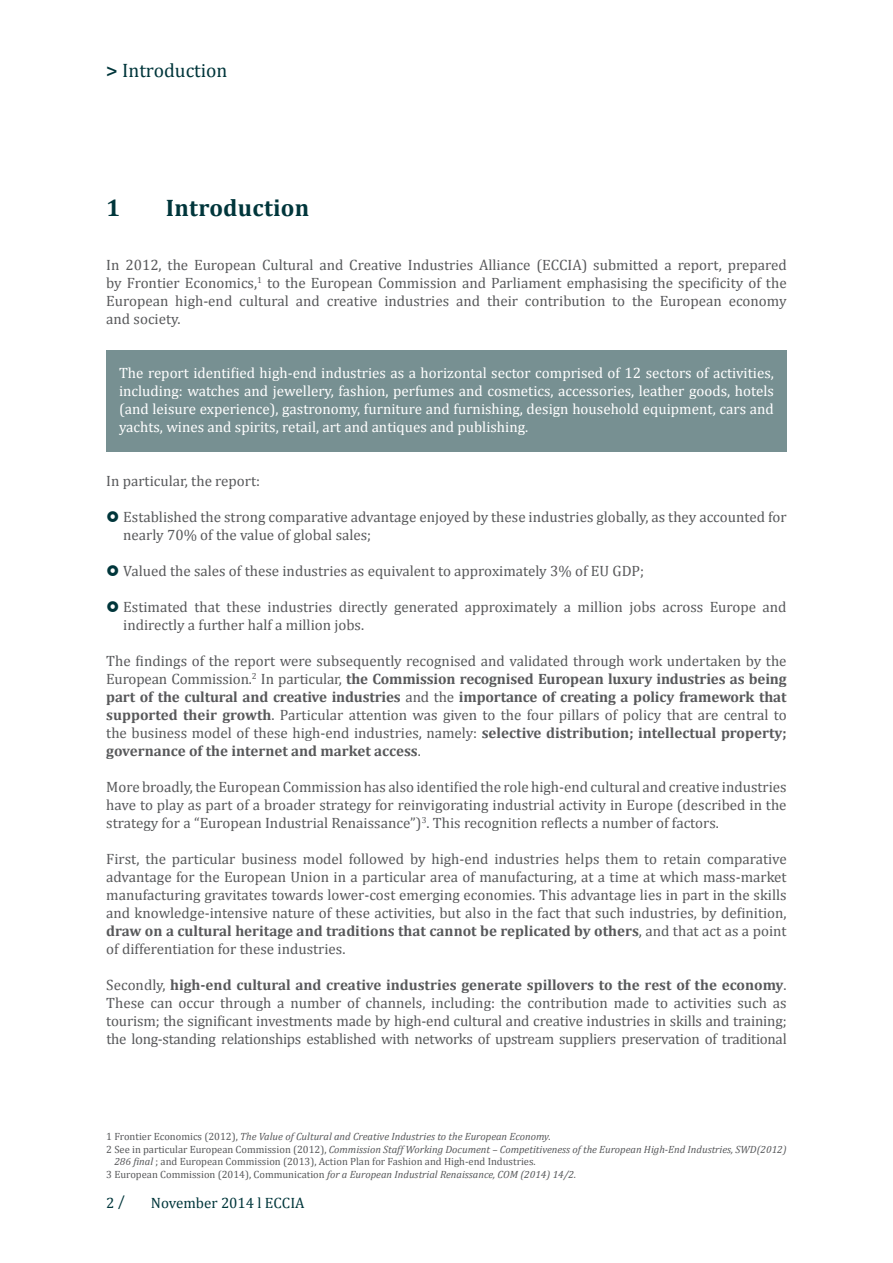
<style>
.page{position:relative;width:893px;height:1263px;background:#fff}
.page>*{position:absolute;margin:0;border:0;box-sizing:border-box;transform-origin:0 0}
.t1{font:700 24px "Cambria";letter-spacing:.01em;color:#00363b}
.t2{font:19.5px "Cambria";color:#00363b}
.t3{font:15px/18px "Cambria";color:#58595b;text-align:justify}
.t4{font:15px/18px "Cambria";color:#fff;text-align:justify}
.t5{font:15px "Cambria";color:#00363b}
.t6{font:italic 10.5px "Cambria";color:#58595b}
.t7{font:10.5px "Cambria";color:#58595b}
.s1{font-weight:700}
.s2{font-style:normal}
.s3{font-style:italic}
</style>
<div class="page">
<div style="left:106px;top:350px;width:681px;height:102px;background:#779092"></div>
<h2 class="t2" style="left:106px;top:59px;width:123px"><span class="s1">&gt;</span> Introduction</h2>
<h1 class="t1" style="left:106px;top:193px;width:16px">1</h1>
<h1 class="t1" style="left:166px;top:193px;width:145px">Introduction</h1>
<p class="t3" style="left:106px;top:256px;width:682px">In 2012, the European Cultural and Creative Industries Alliance (ECCIA) submitted a report, prepared by Frontier Economics,<sup>1</sup> to the European Commission and Parliament emphasising the specificity of the European high-end cultural and creative industries and their contribution to the European economy and society.</p>
<p class="t4" style="left:119px;top:364px;width:656px">The report identified high-end industries as a horizontal sector comprised of 12 sectors of activities, including: watches and jewellery, fashion, perfumes and cosmetics, accessories, leather goods, hotels (and leisure experience), gastronomy, furniture and furnishing, design household equipment, cars and yachts, wines and spirits, retail, art and antiques and publishing.</p>
<p class="t3" style="left:106px;top:472px;width:155px">In particular, the report:</p>
<p class="t3" style="left:123px;top:508px;width:665px">Established the strong comparative advantage enjoyed by these industries globally, as they accounted for nearly 70% of the value of global sales;</p>
<p class="t3" style="left:123px;top:562px;width:522px">Valued the sales of these industries as equivalent to approximately 3% of EU GDP;</p>
<p class="t3" style="left:123px;top:598px;width:665px">Estimated that these industries directly generated approximately a million jobs across Europe and indirectly a further half a million jobs.</p>
<p class="t3" style="left:106px;top:652px;width:682px">The findings of the report were subsequently recognised and validated through work undertaken by the European Commission.<sup>2</sup> In particular, <span class="s1">the Commission recognised European luxury industries as being part of the cultural and creative industries</span> and the <span class="s1">importance of creating a policy framework that supported their growth</span>. Particular attention was given to the four pillars of policy that are central to the business model of these high-end industries, namely: <span class="s1">selective distribution; intellectual property; governance of the internet and market access</span>.</p>
<p class="t3" style="left:106px;top:778px;width:682px">More broadly,the European Commission has also identified the role high-end cultural and creative industries have to play as part of a broader strategy for reinvigorating industrial activity in Europe (described in the strategy for a “European Industrial Renaissance”)<sup>3</sup>. This recognition reflects a number of factors.</p>
<p class="t3" style="left:106px;top:850px;width:682px">First, the particular business model followed by high-end industries helps them to retain comparative advantage for the European Union in a particular area of manufacturing, at a time at which mass-market manufacturing gravitates towards lower-cost emerging economies. This advantage lies in part in the skills and knowledge-intensive nature of these activities, but also in the fact that such industries, by definition, <span class="s1">draw on a cultural heritage and traditions that cannot be replicated by others</span>, and that act as a point of differentiation for these industries.</p>
<p class="t3" style="left:106px;top:976px;width:682px">Secondly, <span class="s1">high-end cultural and creative industries generate spillovers to the rest of the economy</span>.<br>These can occur through a number of channels, including: the contribution made to activities such as tourism; the significant investments made by high-end cultural and creative industries in skills and training; the long-standing relationships established with networks of upstream suppliers preservation of traditional</p>
<p class="t6" style="left:106px;top:1130px;width:446px"><span class="s2">1 Frontier Economics (2012),</span> The Value of Cultural and Creative Industries to the European Economy.</p>
<p class="t6" style="left:106px;top:1143px;width:682px"><span class="s2">2 See in particular European Commission (2012),</span> Commission Staff Working Document – Competitiveness of the European High-End Industries, SWD(2012)</p>
<p class="t7" style="left:114px;top:1155px;width:423px"><span class="s3">286 final</span> ; and European Commission (2013), Action Plan for Fashion and High-end Industries.</p>
<p class="t6" style="left:106px;top:1168px;width:471px"><span class="s2">3 European Commission (2014), Communication</span> for a European Industrial Renaissance, COM (2014) 14/2.</p>
<p class="t5" style="left:106px;top:1193px;width:20px">2 /</p>
<p class="t5" style="left:151px;top:1194px;width:155px">November 2014 l ECCIA</p>
</div>
